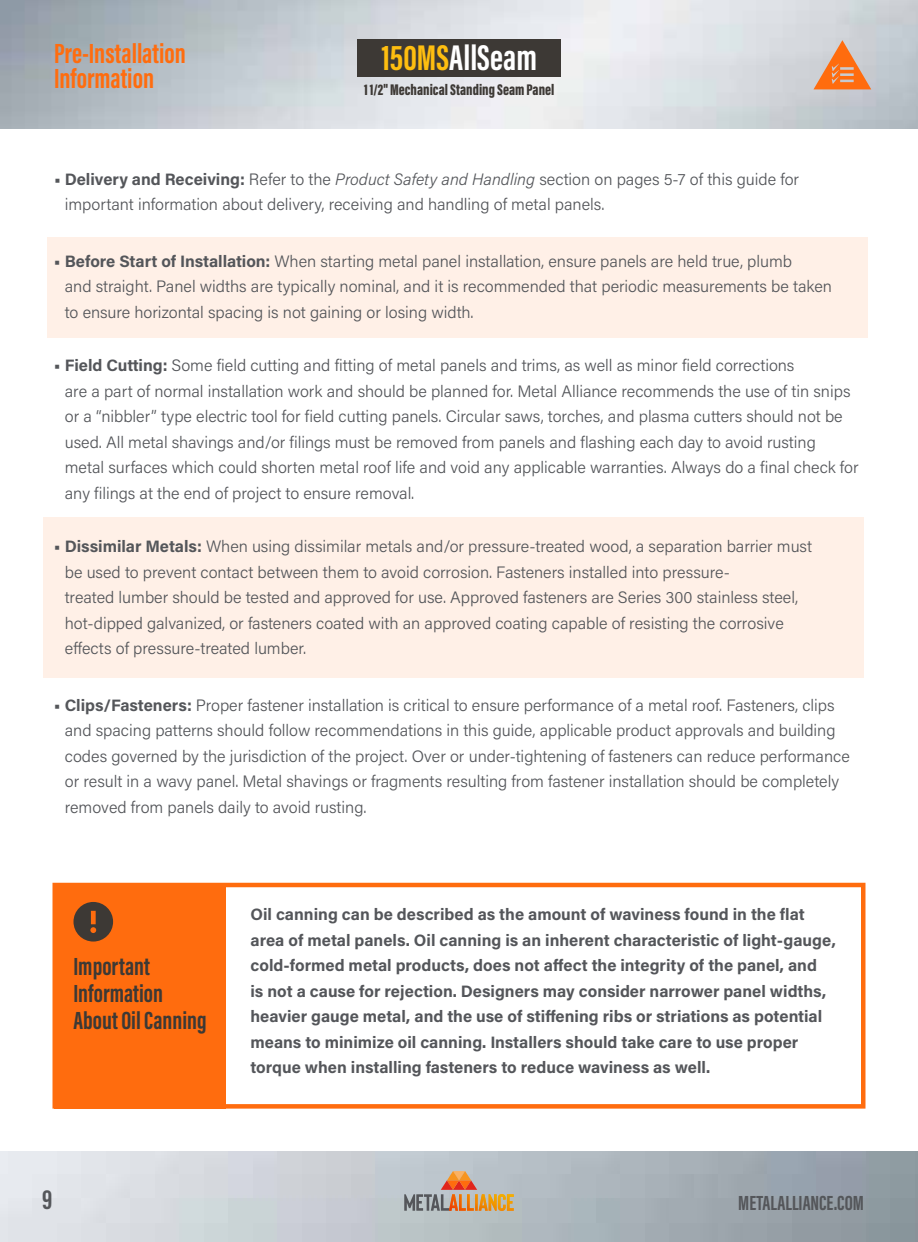
<style>
.page{position:relative;width:918px;height:1242px;background:#fff}
.page>*{position:absolute;margin:0;border:0;box-sizing:border-box;transform-origin:0 0}
.t1{font:700 36.75px "Acumin Pro Extra Cond";color:#fff}
.t2{font:700 28.5px/25.2px "Acumin Pro Extra Cond";color:#ff6c0e}
.t3{font:700 28.5px "Acumin Pro Extra Cond";color:#54565a}
.t4{font:700 25.5px/27px "Acumin Pro Extra Cond";color:#3d3935}
.t5{font:700 21px "Acumin Pro Extra Cond";color:#54565a}
.t6{font:300 16.5px/25.5px "Acumin Pro";color:#54565a}
.t7{font:700 16.5px/25.5px "Acumin Pro";color:#54565a}
.t8{font:900 15.9px "Acumin Pro Extra Cond";color:#3d3935}
.s1{color:#febe10}
.s2{font-weight:700}
.s3{font-style:italic}
</style>
<div class="page">
<svg style="left:404px;top:1171px;width:110px;height:40px;background:#bea792"></svg>
<div style="left:44px;top:517px;width:820px;height:161px;background:#fff0e7"></div>
<div style="left:47px;top:237px;width:821px;height:101px;background:#fff0e7"></div>
<div style="left:52px;top:883px;width:814px;height:226px;border:4px solid #ff6c0e"></div>
<div style="left:54px;top:883px;width:172px;height:226px;background:#ff6c0e"></div>
<svg style="left:74px;top:902px;width:39px;height:40px"></svg>
<svg style="left:814px;top:40px;width:57px;height:49px;background:#e3a27b"></svg>
<div style="left:357px;top:39px;width:204px;height:38px;background:#3d3935"></div>
<h2 class="t2" style="left:54px;top:40px;width:133px">Pre-Installation<br>Information</h2>
<h1 class="t1" style="left:382px;top:35px;width:157px"><span class="s1">150MS</span>AllSeam</h1>
<p class="t8" style="left:364px;top:80px;width:192px">1 1/2" Mechanical Standing Seam Panel</p>
<p class="t6" style="left:65px;top:165px;width:736px;text-indent:-11px"><span class="s2">• Delivery and Receiving:</span> Refer to the <span class="s3">Product Safety and Handling</span> section on pages 5-7 of this guide for important information about delivery, receiving and handling of metal panels.</p>
<p class="t6" style="left:65px;top:247px;width:769px;text-indent:-11px"><span class="s2">• Before Start of Installation:</span> When starting metal panel installation, ensure panels are held true, plumb<br>and straight. Panel widths are typically nominal, and it is recommended that periodic measurements be taken to ensure horizontal spacing is not gaining or losing width.</p>
<p class="t6" style="left:65px;top:352px;width:795px;text-indent:-11px"><span class="s2">• Field Cutting:</span> Some field cutting and fitting of metal panels and trims, as well as minor field corrections<br>are a part of normal installation work and should be planned for. Metal Alliance recommends the use of tin snips or a “nibbler” type electric tool for field cutting panels. Circular saws, torches, and plasma cutters should not be used. All metal shavings and/or filings must be removed from panels and flashing each day to avoid rusting metal surfaces which could shorten metal roof life and void any applicable warranties. Always do a final check for any filings at the end of project to ensure removal.</p>
<p class="t6" style="left:65px;top:533px;width:749px;text-indent:-11px"><span class="s2">• Dissimilar Metals:</span> When using dissimilar metals and/or pressure-treated wood, a separation barrier must be used to prevent contact between them to avoid corrosion. Fasteners installed into pressure-<br>treated lumber should be tested and approved for use. Approved fasteners are Series 300 stainless steel, hot-dipped galvanized, or fasteners coated with an approved coating capable of resisting the corrosive effects of pressure-treated lumber.</p>
<p class="t6" style="left:65px;top:692px;width:787px;text-indent:-11px"><span class="s2">• Clips/Fasteners:</span> Proper fastener installation is critical to ensure performance of a metal roof. Fasteners, clips and spacing patterns should follow recommendations in this guide, applicable product approvals and building codes governed by the jurisdiction of the project. Over or under-tightening of fasteners can reduce performance or result in a wavy panel. Metal shavings or fragments resulting from fastener installation should be completely removed from panels daily to avoid rusting.</p>
<h3 class="t4" style="left:74px;top:953px;width:135px">Important<br>Information<br>About Oil Canning</h3>
<p class="t7" style="left:250px;top:901px;width:587px">Oil canning can be described as the amount of waviness found in the flat area of metal panels. Oil canning is an inherent characteristic of light-gauge, cold-formed metal products, does not affect the integrity of the panel, and<br>is not a cause for rejection. Designers may consider narrower panel widths, heavier gauge metal, and the use of stiffening ribs or striations as potential means to minimize oil canning. Installers should take care to use proper torque when installing fasteners to reduce waviness as well.</p>
<h2 class="t3" style="left:42px;top:1182px;width:12px">9</h2>
<p class="t5" style="left:738px;top:1190px;width:127px">METALALLIANCE.COM</p>
</div>
